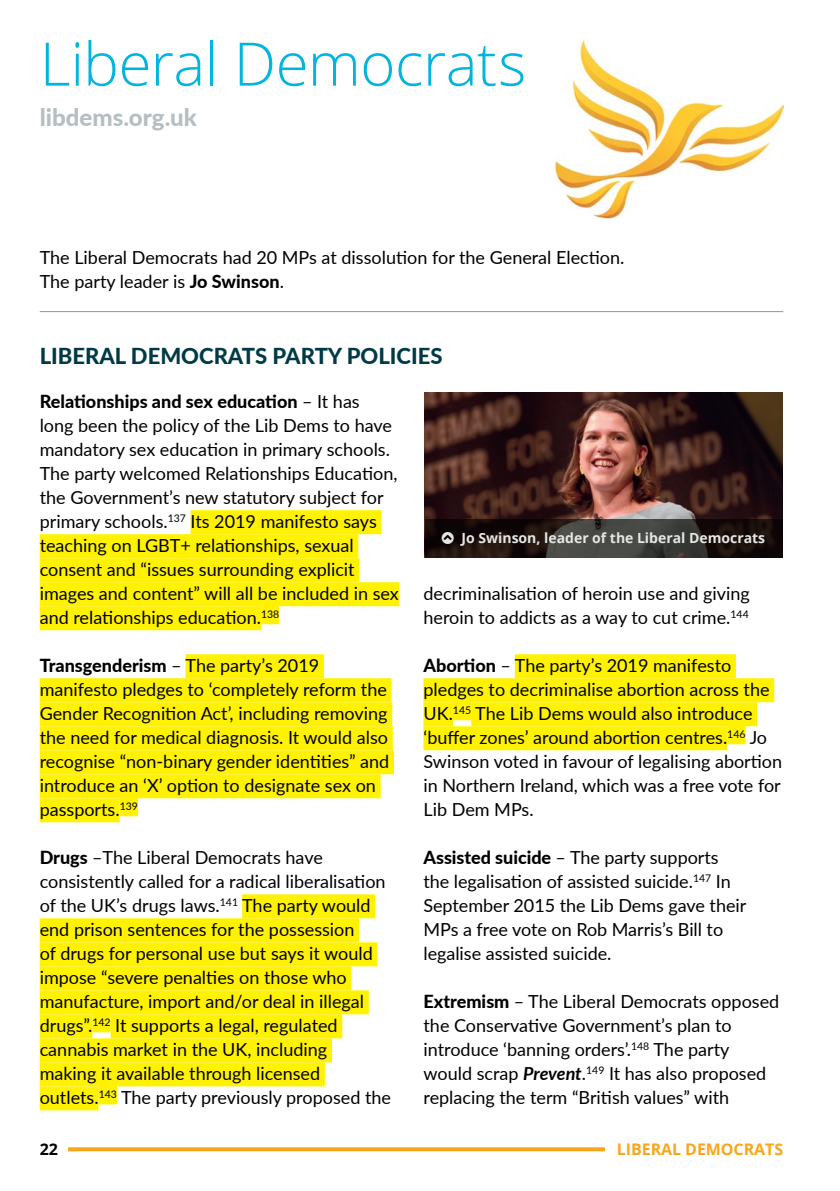
<style>
.page{position:relative;width:840px;height:1191px;background:#fff}
.page>*{position:absolute;margin:0;border:0;box-sizing:border-box;transform-origin:0 0}
.t1{font:300 60px "Open Sans";letter-spacing:-.01em;color:#00b5df}
.t2{font:800 24px "Lato";color:#b5bec2}
.t3{font:800 22px "Lato";color:#003a46}
.t4{font:18px/24px "Lato";color:#000}
.t5{font:700 16px "Open Sans";letter-spacing:-.005em;color:#faa61a}
.t6{font:700 16px "Open Sans";color:#000}
.t7{font:700 14px "Open Sans";color:#e6e6e5}
.s1{font-weight:800}
.s2{font-weight:700;font-style:italic}
</style>
<div class="page">
<svg style="left:68px;top:1147px;width:537px;height:4px;background:#faac2a"></svg>
<hr style="left:40px;top:311px;width:742px;height:1px;background:#939598">
<div style="left:190px;top:510px;width:191px;height:24px;background:#fff200"></div>
<div style="left:40px;top:534px;width:318px;height:24px;background:#fff200"></div>
<div style="left:40px;top:558px;width:319px;height:24px;background:#fff200"></div>
<div style="left:40px;top:582px;width:359px;height:24px;background:#fff200"></div>
<div style="left:40px;top:606px;width:221px;height:24px;background:#fff200"></div>
<div style="left:261px;top:600px;width:18px;height:24px;background:#fff200"></div>
<div style="left:185px;top:654px;width:139px;height:24px;background:#fff200"></div>
<div style="left:40px;top:678px;width:351px;height:24px;background:#fff200"></div>
<div style="left:40px;top:702px;width:352px;height:24px;background:#fff200"></div>
<div style="left:40px;top:726px;width:352px;height:24px;background:#fff200"></div>
<div style="left:40px;top:750px;width:354px;height:24px;background:#fff200"></div>
<div style="left:40px;top:774px;width:340px;height:24px;background:#fff200"></div>
<div style="left:40px;top:798px;width:80px;height:24px;background:#fff200"></div>
<div style="left:120px;top:792px;width:18px;height:24px;background:#fff200"></div>
<div style="left:242px;top:894px;width:133px;height:24px;background:#fff200"></div>
<div style="left:40px;top:918px;width:319px;height:24px;background:#fff200"></div>
<div style="left:40px;top:942px;width:337px;height:24px;background:#fff200"></div>
<div style="left:40px;top:966px;width:311px;height:24px;background:#fff200"></div>
<div style="left:40px;top:990px;width:328px;height:24px;background:#fff200"></div>
<div style="left:40px;top:1014px;width:52px;height:24px;background:#fff200"></div>
<div style="left:92px;top:1008px;width:19px;height:24px;background:#fff200"></div>
<div style="left:111px;top:1014px;width:231px;height:24px;background:#fff200"></div>
<div style="left:40px;top:1038px;width:292px;height:24px;background:#fff200"></div>
<div style="left:40px;top:1062px;width:285px;height:24px;background:#fff200"></div>
<div style="left:40px;top:1086px;width:59px;height:24px;background:#fff200"></div>
<div style="left:99px;top:1080px;width:18px;height:24px;background:#fff200"></div>
<div style="left:514px;top:654px;width:221px;height:24px;background:#fff200"></div>
<div style="left:423px;top:678px;width:350px;height:24px;background:#fff200"></div>
<div style="left:423px;top:702px;width:29px;height:24px;background:#fff200"></div>
<div style="left:452px;top:696px;width:19px;height:24px;background:#fff200"></div>
<div style="left:471px;top:702px;width:285px;height:24px;background:#fff200"></div>
<div style="left:423px;top:726px;width:304px;height:24px;background:#fff200"></div>
<div style="left:727px;top:720px;width:18px;height:24px;background:#fff200"></div>
<img style="left:554px;top:40px;width:228px;height:178px">
<img style="left:424px;top:393px;width:358px;height:164px">
<svg style="left:424px;top:519px;width:357px;height:38px;background:#2a2420"></svg>
<svg style="left:441px;top:532px;width:12px;height:12px"></svg>
<h1 class="t1" style="left:40px;top:23px;width:488px">Liberal Democrats</h1>
<h2 class="t2" style="left:40px;top:99px;width:159px">libdems.org.uk</h2>
<p class="t4" style="left:40px;top:245px;width:586px">The Liberal Democrats had 20 MPs at dissolution for the General Election.<br>The party leader is <span class="s1">Jo Swinson</span>.</p>
<p class="t3" style="left:40px;top:340px;width:404px">LIBERAL DEMOCRATS PARTY POLICIES</p>
<p class="t4" style="left:40px;top:389px;width:360px"><span class="s1">Relationships and sex education</span> – It has<br>long been the policy of the Lib Dems to have mandatory sex education in primary schools.<br>The party welcomed Relationships Education, the Government’s new statutory subject for primary schools.<sup>137</sup> Its 2019 manifesto says teaching on LGBT+ relationships, sexual consent and “issues surrounding explicit images and content” will all be included in sex and relationships education.<sup>138</sup></p>
<p class="t4" style="left:40px;top:653px;width:351px"><span class="s1">Transgenderism</span> – The party’s 2019 manifesto pledges to ‘completely reform the Gender Recognition Act’, including removing the need for medical diagnosis. It would also recognise “non-binary gender identities” and introduce an ‘X’ option to designate sex on passports.<sup>139</sup><sup>140</sup></p>
<p class="t4" style="left:40px;top:845px;width:352px"><span class="s1">Drugs</span> –The Liberal Democrats have consistently called for a radical liberalisation of the UK’s drugs laws.<sup>141</sup> The party would end prison sentences for the possession<br>of drugs for personal use but says it would impose “severe penalties on those who manufacture, import and/or deal in illegal drugs”.<sup>142</sup> It supports a legal, regulated cannabis market in the UK, including<br>making it available through licensed outlets.<sup>143</sup> The party previously proposed the</p>
<p class="t7" style="left:461px;top:528px;width:305px">Jo Swinson, leader of the Liberal Democrats</p>
<p class="t4" style="left:423px;top:581px;width:328px">decriminalisation of heroin use and giving heroin to addicts as a way to cut crime.<sup>144</sup></p>
<p class="t4" style="left:423px;top:653px;width:360px"><span class="s1">Abortion</span> – The party’s 2019 manifesto pledges to decriminalise abortion across the UK.<sup>145</sup> The Lib Dems would also introduce ‘buffer zones’ around abortion centres.<sup>146</sup> Jo Swinson voted in favour of legalising abortion in Northern Ireland, which was a free vote for Lib Dem MPs.</p>
<p class="t4" style="left:423px;top:845px;width:324px"><span class="s1">Assisted suicide</span> – The party supports the legalisation of assisted suicide.<sup>147</sup> In September 2015 the Lib Dems gave their MPs a free vote on Rob Marris’s Bill to legalise assisted suicide.</p>
<p class="t4" style="left:423px;top:989px;width:357px"><span class="s1">Extremism</span> – The Liberal Democrats opposed the Conservative Government’s plan to introduce ‘banning orders’.<sup>148</sup> The party would scrap <span class="s2">Prevent</span>.<sup>149</sup> It has also proposed replacing the term “British values” with</p>
<p class="t6" style="left:40px;top:1138px;width:20px">22</p>
<p class="t5" style="left:616px;top:1138px;width:168px">LIBERAL DEMOCRATS</p>
</div>
